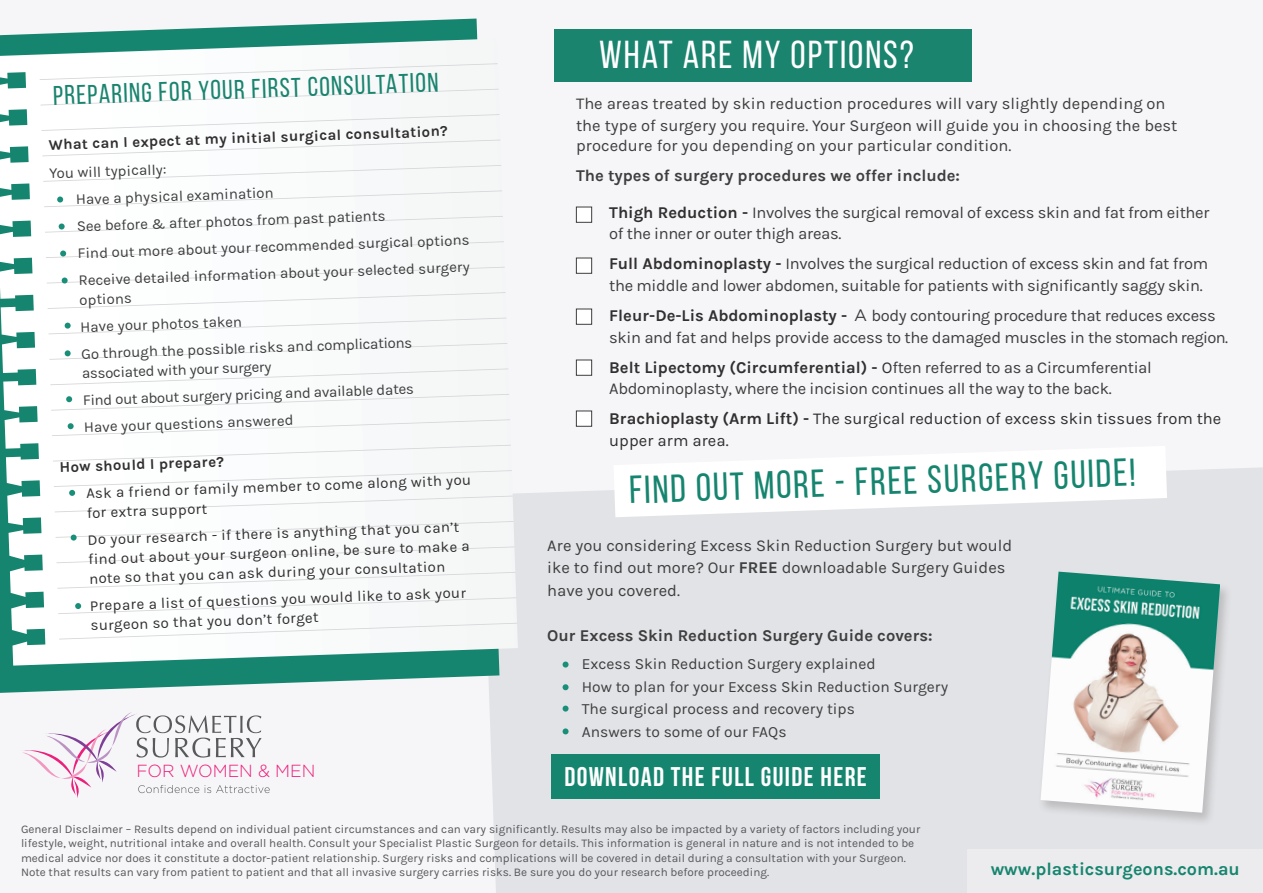
<style>
.page{position:relative;width:1263px;height:893px;background:#f6f6f8}
.page>*{position:absolute;margin:0;border:0;box-sizing:border-box;transform-origin:0 0}
.t1{font:39px "Bebas Neue";color:#16856f}
.t2{font:39px "Bebas Neue";letter-spacing:.05em;color:#fff}
.t3{font:27px "Bebas Neue";color:#1a846f}
.t4{font:700 27px "Bebas Neue";letter-spacing:.05em;color:#fff}
.t5{font:700 18px "Karla";color:#16856f}
.t6{font:300 17.55px "Gotham";color:#ec1f7b}
.t7{font:16.5px/21.6px "Karla";letter-spacing:-.02em;color:#3e3e3f}
.t8{font:16.5px/21.6px "Karla";color:#3e3e3f}
.t9{font:700 16.5px "Karla";color:#3e3e3f}
.t10{font:16.5px/21.6px "Karla";color:#312f30}
.t11{font:15.6px "Karla";color:#3e3e3f}
.t12{font:15px/19.5px "Karla";color:#3e3e3f}
.t13{font:15px/19.5px "Karla";color:#312f30}
.t14{font:700 15px "Karla";color:#312f30}
.t15{font:11.7px "Karla";color:#57585a}
.s1{font-weight:700;color:#312f30}
.s2{font-family:"Gotham"}
.s3{color:#312f30}
.s4{font-weight:700}
</style>
<div class="page">
<div style="left:489px;top:467px;width:774px;height:426px;background:#e2e3e6"></div>
<svg style="left:0;top:19px;width:499px;height:674px;fill:#16856f"></svg>
<svg style="left:0;top:39px;width:518px;height:627px"></svg>
<svg style="left:40px;top:63px;width:458px;height:17px"></svg>
<svg style="left:41px;top:89px;width:458px;height:16px"></svg>
<svg style="left:41px;top:114px;width:458px;height:17px"></svg>
<svg style="left:42px;top:140px;width:458px;height:16px"></svg>
<svg style="left:43px;top:165px;width:458px;height:17px"></svg>
<svg style="left:48px;top:292px;width:458px;height:17px"></svg>
<svg style="left:50px;top:368px;width:458px;height:17px"></svg>
<svg style="left:53px;top:445px;width:458px;height:16px"></svg>
<svg style="left:57px;top:572px;width:458px;height:17px"></svg>
<svg style="left:59px;top:623px;width:458px;height:16px"></svg>
<svg style="left:22px;top:712px;width:248px;height:86px"></svg>
<div style="left:554px;top:30px;width:418px;height:52px;background:#1a846f"></div>
<div style="left:576px;top:207px;width:16px;height:16px;background:#fff;border:1px solid #3e3e3f"></div>
<div style="left:576px;top:258px;width:16px;height:16px;background:#fff;border:1px solid #3e3e3f"></div>
<div style="left:576px;top:309px;width:16px;height:16px;background:#fff;border:1px solid #3e3e3f"></div>
<div style="left:576px;top:360px;width:16px;height:16px;background:#fff;border:1px solid #3e3e3f"></div>
<svg style="left:614px;top:467px;width:553px;height:50px"></svg>
<div style="left:1037px;top:570px;width:195px;height:256px;background:#231f20;opacity:.2"></div>
<img style="left:1040px;top:572px;width:180px;height:241px">
<div style="left:552px;top:754px;width:328px;height:45px;background:#16856f"></div>
<svg style="left:562px;top:661px;width:6px;height:6px"></svg>
<svg style="left:562px;top:684px;width:6px;height:6px"></svg>
<svg style="left:562px;top:706px;width:6px;height:6px"></svg>
<svg style="left:562px;top:728px;width:6px;height:6px"></svg>
<svg style="left:44px;top:190px;width:458px;height:17px"></svg>
<svg style="left:45px;top:216px;width:458px;height:17px"></svg>
<svg style="left:46px;top:241px;width:458px;height:17px"></svg>
<svg style="left:47px;top:267px;width:458px;height:16px"></svg>
<svg style="left:49px;top:318px;width:457px;height:16px"></svg>
<svg style="left:49px;top:343px;width:458px;height:17px"></svg>
<svg style="left:51px;top:394px;width:458px;height:17px"></svg>
<svg style="left:52px;top:419px;width:458px;height:17px"></svg>
<svg style="left:54px;top:470px;width:459px;height:42px"></svg>
<svg style="left:56px;top:521px;width:458px;height:42px"></svg>
<svg style="left:58px;top:597px;width:458px;height:17px"></svg>
<div style="left:576px;top:411px;width:16px;height:16px;background:#fff;border:1px solid #3e3e3f"></div>
<div style="left:967px;top:850px;width:296px;height:43px;background:#ececee"></div>
<p class="t2" style="left:599px;top:34px;width:316px">WHAT ARE MY OPTIONS?</p>
<p class="t8" style="left:576px;top:93px;width:603px">The areas treated by skin reduction procedures will vary slightly depending on the type of surgery you require. Your Surgeon will guide you in choosing the best</p>
<p class="t8" style="left:576px;top:135px;width:437px">procedure for you depending on your particular condition.</p>
<p class="t9" style="left:576px;top:166px;width:385px">The types of surgery procedures we offer include:</p>
<p class="t7" style="left:609px;top:202px;width:602px"><span class="s1">Thigh Reduction -</span> Involves the surgical removal of excess skin and fat from either of the inner or outer thigh areas.</p>
<p class="t7" style="left:609px;top:253px;width:600px"><span class="s1">Full Abdominoplasty -</span> Involves the surgical reduction of excess skin and fat from the middle and lower abdomen, suitable for patients with significantly saggy skin.</p>
<p class="t7" style="left:609px;top:305px;width:620px"><span class="s1">Fleur-De-Lis Abdominoplasty -</span> <span class="s2">A</span> body contouring procedure that reduces excess skin and fat and helps provide access to the damaged muscles in the stomach region.</p>
<p class="t7" style="left:609px;top:357px;width:544px"><span class="s1">Belt Lipectomy (Circumferential) -</span> <span class="s3">O</span>ften referred to as a Circumferential</p>
<p class="t7" style="left:609px;top:378px;width:504px">Abdominoplasty, where the incision continues all the way to the back.</p>
<p class="t10" style="left:609px;top:408px;width:614px"><span class="s4">Brachioplasty (Arm Lift) -</span> The surgical reduction of excess skin tissues from the upper arm area.</p>
<p class="t1" style="left:629px;top:469px;width:508px;rotate:-2deg">FIND OUT MORE - FREE SURGERY GUIDE!</p>
<p class="t8" style="left:547px;top:535px;width:467px">Are you considering Excess Skin Reduction Surgery but would</p>
<p class="t8" style="left:547px;top:557px;width:460px">ike to find out more? Our <span class="s4">FREE</span> downloadable Surgery Guides</p>
<p class="t8" style="left:547px;top:580px;width:134px">have you covered.</p>
<p class="t9" style="left:547px;top:626px;width:387px">Our Excess Skin Reduction Surgery Guide covers:</p>
<p class="t11" style="left:582px;top:655px;width:295px">Excess Skin Reduction Surgery explained</p>
<p class="t11" style="left:582px;top:678px;width:368px">How to plan for your Excess Skin Reduction Surgery</p>
<p class="t11" style="left:582px;top:700px;width:275px">The surgical process and recovery tips</p>
<p class="t11" style="left:582px;top:723px;width:206px">Answers to some of our FAQs</p>
<p class="t4" style="left:564px;top:761px;width:304px">DOWNLOAD THE FULL GUIDE HERE</p>
<p class="t15" style="left:21px;top:823px;width:901px">General Disclaimer – Results depend on individual patient circumstances and can vary significantly. Results may also be impacted by a variety of factors including your</p>
<p class="t15" style="left:21px;top:837px;width:895px">lifestyle, weight, nutritional intake and overall health. Consult your Specialist Plastic Surgeon for details. This information is general in nature and is not intended to be</p>
<p class="t15" style="left:21px;top:851px;width:886px">medical advice nor does it constitute a doctor-patient relationship. Surgery risks and complications will be covered in detail during a consultation with your Surgeon.</p>
<p class="t15" style="left:21px;top:865px;width:750px">Note that results can vary from patient to patient and that all invasive surgery carries risks. Be sure you do your research before proceeding.</p>
<p class="t5" style="left:991px;top:859px;width:251px">www.plasticsurgeons.com.au</p>
<p class="t3" style="left:53px;top:81px;width:387px;rotate:-2deg">PREPARING FOR YOUR FIRST CONSULTATION</p>
<p class="t14" style="left:48px;top:136px;width:401px;rotate:-2deg">What can I expect at my initial surgical consultation?</p>
<p class="t12" style="left:49px;top:164px;width:118px;rotate:-2deg">You will typically:</p>
<p class="t12" style="left:76px;top:190px;width:199px;rotate:-2deg">Have a physical examination</p>
<p class="t12" style="left:77px;top:217px;width:310px;rotate:-2deg">See before &amp; after photos from past patients</p>
<p class="t12" style="left:77px;top:244px;width:393px;rotate:-2deg">Find out more about your recommended surgical options</p>
<p class="t12" style="left:78px;top:271px;width:393px;rotate:-2deg">Receive detailed information about your selected surgery options</p>
<p class="t12" style="left:80px;top:317px;width:163px;rotate:-2deg">Have your photos taken</p>
<p class="t12" style="left:81px;top:344px;width:333px;rotate:-2deg">Go through the possible risks and complications associated with your surgery</p>
<p class="t12" style="left:83px;top:391px;width:333px;rotate:-2deg">Find out about surgery pricing and available dates</p>
<p class="t12" style="left:84px;top:418px;width:211px;rotate:-2deg">Have your questions answered</p>
<p class="t14" style="left:59px;top:458px;width:166px;rotate:-2deg">How should I prepare?</p>
<p class="t13" style="left:86px;top:484px;width:387px;rotate:-2deg">Ask a friend or family member to come along with you for extra support</p>
<p class="t13" style="left:87px;top:530px;width:383px;rotate:-2deg">Do your research - if there is anything that you can’t find out about your surgeon online, be sure to make a note so that you can ask during your consultation</p>
<p class="t13" style="left:90px;top:596px;width:378px;rotate:-2deg">Prepare a list of questions you would like to ask your surgeon so that you don’t forget</p>
<p class="t6" style="left:136px;top:762px;width:181px">FOR WOMEN &amp; MEN</p>
</div>
